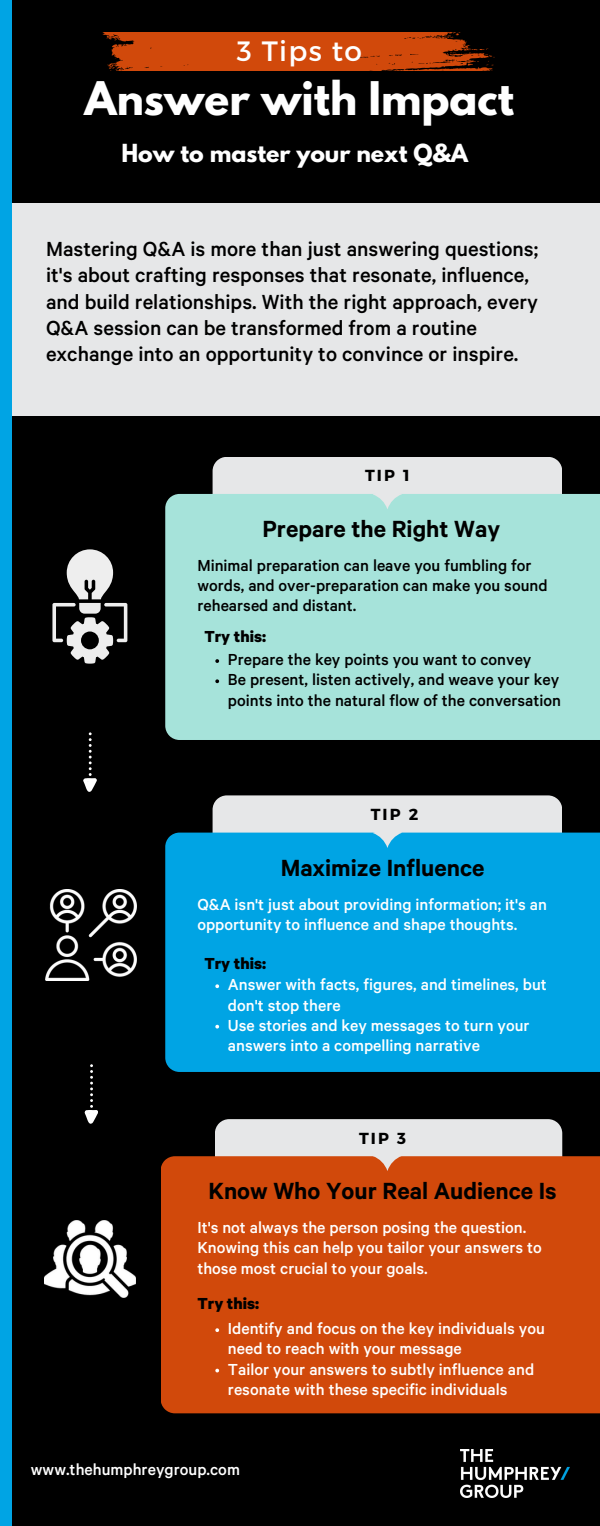
<style>
.page{position:relative;width:600px;height:1526px;background:#fff}
.page>*{position:absolute;margin:0;border:0;box-sizing:border-box;transform-origin:0 0}
.t1{font:700 41px "League Spartan";color:#fff}
.t2{font:27.9px "Montserrat";letter-spacing:.045em;color:#fff}
.t3{font:600 26.3px "Calibre";color:#000}
.t4{font:500 22.9px/26.2px "Calibre";color:#000}
.t5{font:700 22px "League Spartan";color:#fff}
.t6{font:500 18px/20.2px "Calibre";color:#fff}
.t7{font:500 18px/20.2px "Calibre";color:#000}
.t8{font:700 18px "Calibre";color:#000}
.t9{font:700 16px "Montserrat";letter-spacing:.14em;color:#000}
</style>
<div class="page">
<div style="left:0;top:0;width:600px;height:1525px;background:#000"></div>
<div style="left:165px;top:494px;width:435px;height:246px;background:#a6e3da"></div>
<svg style="left:213px;top:457px;width:349px;height:52px;background:#d3e4e3"></svg>
<svg style="left:83px;top:732px;width:14px;height:59px"></svg>
<div style="left:165px;top:832px;width:435px;height:240px;background:#00a4e4"></div>
<svg style="left:213px;top:795px;width:349px;height:53px;background:#a2d1e4"></svg>
<svg style="left:84px;top:1064px;width:14px;height:59px"></svg>
<div style="left:161px;top:1156px;width:439px;height:257px;background:#d1490b"></div>
<svg style="left:215px;top:1119px;width:347px;height:52px;background:#deb9a9"></svg>
<svg style="left:52px;top:549px;width:75px;height:114px"></svg>
<div style="left:1px;top:203px;width:599px;height:212px;background:#e6e7e8"></div>
<img style="left:45px;top:889px;width:92px;height:91px">
<img style="left:44px;top:1220px;width:91px;height:77px">
<svg style="left:103px;top:33px;width:392px;height:38px;background:#b73f09"></svg>
<img style="left:461px;top:1449px;width:108px;height:48px">
<div style="left:0;top:0;width:11px;height:1525px;background:#00a4e4"></div>
<svg style="left:215px;top:659px;width:4px;height:4px"></svg>
<svg style="left:215px;top:679px;width:4px;height:4px"></svg>
<svg style="left:215px;top:984px;width:4px;height:4px"></svg>
<svg style="left:215px;top:1024px;width:4px;height:4px"></svg>
<svg style="left:215px;top:1328px;width:4px;height:4px"></svg>
<svg style="left:215px;top:1368px;width:4px;height:4px"></svg>
<h5 class="t2" style="left:237px;top:33px;width:127px">3 Tips to</h5>
<h2 class="t1" style="left:85px;top:78px;width:431px">Answer with Impact</h2>
<h2 class="t5" style="left:121px;top:142px;width:348px">How to master your next Q&amp;A</h2>
<h5 class="t4" style="left:46px;top:240px;width:494px">Mastering Q&amp;A is more than just answering questions; it's about crafting responses that resonate, influence, and build relationships. With the right approach, every Q&amp;A session can be transformed from a routine exchange into an opportunity to convince or inspire.</h5>
<p class="t9" style="left:365px;top:465px;width:46px">TIP 1</p>
<h4 class="t3" style="left:262px;top:520px;width:239px">Prepare the Right Way</h4>
<p class="t7" style="left:197px;top:558px;width:352px">Minimal preparation can leave you fumbling for words, and over-preparation can make you sound rehearsed and distant.</p>
<p class="t8" style="left:204px;top:630px;width:63px">Try this:</p>
<p class="t7" style="left:228px;top:652px;width:305px">Prepare the key points you want to convey</p>
<p class="t7" style="left:228px;top:672px;width:335px">Be present, listen actively, and weave your key points into the natural flow of the conversation</p>
<p class="t9" style="left:371px;top:804px;width:49px">TIP 2</p>
<h5 class="t3" style="left:281px;top:858px;width:205px">Maximize Influence</h5>
<p class="t6" style="left:197px;top:896px;width:351px">Q&amp;A isn't just about providing information; it's an opportunity to influence and shape thoughts.</p>
<p class="t8" style="left:204px;top:957px;width:63px">Try this:</p>
<p class="t6" style="left:228px;top:977px;width:321px">Answer with facts, figures, and timelines, but don't stop there</p>
<h2 class="t6" style="left:228px;top:1018px;width:303px">Use stories and key messages to turn your answers into a compelling narrative</h2>
<p class="t9" style="left:359px;top:1127px;width:49px">TIP 3</p>
<p class="t3" style="left:208px;top:1182px;width:350px">Know Who Your Real Audience Is</p>
<h5 class="t6" style="left:197px;top:1220px;width:346px">It's not always the person posing the question.<br>Knowing this can help you tailor your answers to those most crucial to your goals.</h5>
<p class="t8" style="left:197px;top:1297px;width:63px">Try this:</p>
<p class="t6" style="left:228px;top:1321px;width:319px">Identify and focus on the key individuals you need to reach with your message</p>
<p class="t6" style="left:228px;top:1361px;width:308px">Tailor your answers to subtly influence and resonate with these specific individuals</p>
<p class="t6" style="left:31px;top:1462px;width:211px">www.thehumphreygroup.com</p>
</div>
